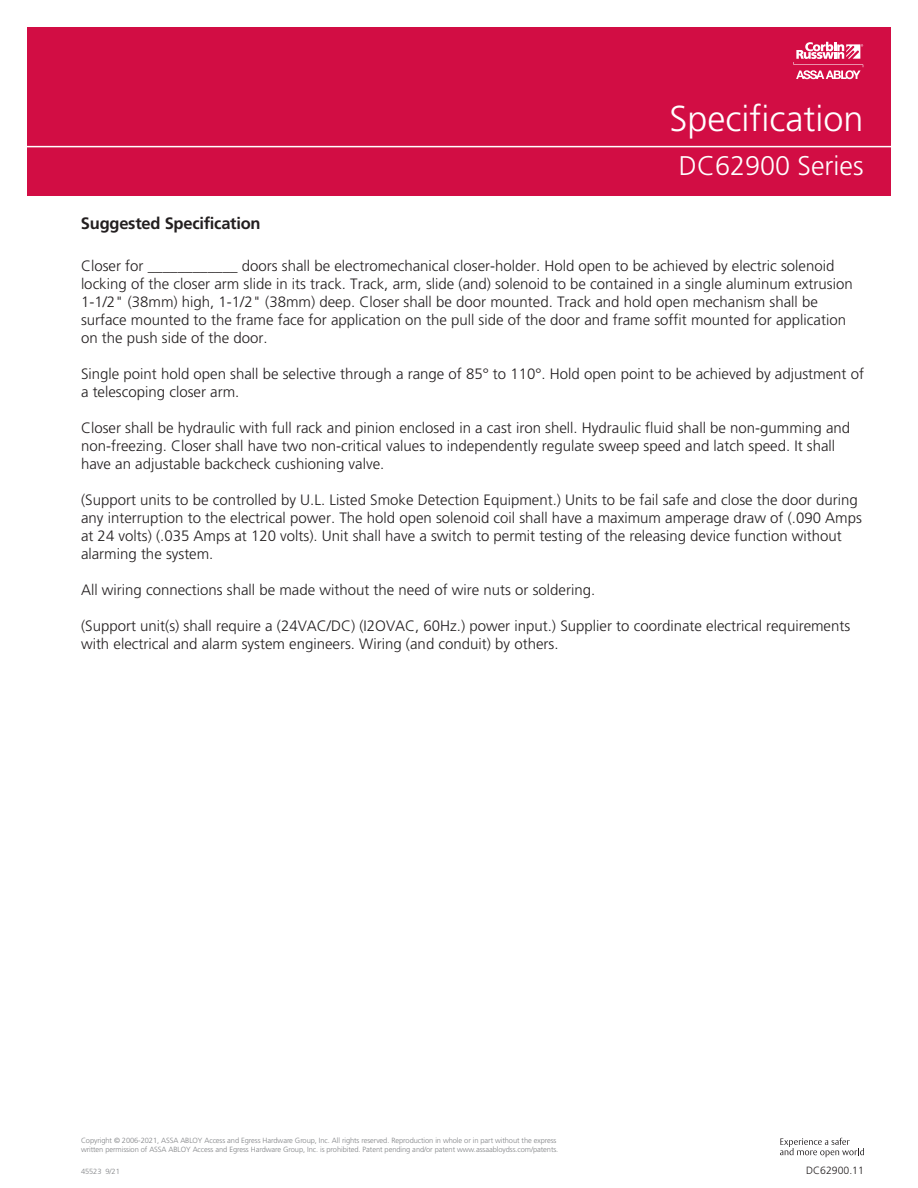
<style>
.page{position:relative;width:918px;height:1188px;background:#fff}
.page>*{position:absolute;margin:0;border:0;box-sizing:border-box;transform-origin:0 0}
.t1{font:300 36px "Frutiger LT Pro";color:#fff}
.t2{font:300 27px "Frutiger LT Pro";color:#fff}
.Head{font:700 16.5px "Frutiger LT Pro";letter-spacing:-.015em;color:#231f20}
.Body_Text{font:300 15px/18px "Frutiger LT Pro";color:#231f20}
.t3{font:300 10.5px "Frutiger LT Pro";color:#231f20}
.t4{font:300 7.5px/9px "Frutiger LT Pro";letter-spacing:-.01em;color:#808285}
</style>
<div class="page">
<svg style="left:780px;top:1138px;width:84px;height:19px"></svg>
<div style="left:27px;top:27px;width:864px;height:169px;background:#d20d44"></div>
<hr style="left:7px;top:146px;width:896px;height:1px;background:#fff">
<svg style="left:793px;top:42px;width:70px;height:37px"></svg>
<p class="Head" style="left:81px;top:213px;width:181px">Suggested Specification</p>
<p class="t1" style="left:670px;top:98px;width:195px">Specification</p>
<p class="t2" style="left:679px;top:149px;width:186px">DC62900 Series</p>
<p class="Body_Text" style="left:81px;top:257px;width:773px">Closer for ____________ doors shall be electromechanical closer-holder. Hold open to be achieved by electric solenoid locking of the closer arm slide in its track. Track, arm, slide (and) solenoid to be contained in a single aluminum extrusion 1-1/2" (38mm) high, 1-1/2" (38mm) deep. Closer shall be door mounted. Track and hold open mechanism shall be surface mounted to the frame face for application on the pull side of the door and frame soffit mounted for application on the push side of the door.</p>
<p class="Body_Text" style="left:81px;top:365px;width:785px">Single point hold open shall be selective through a range of 85° to 110°. Hold open point to be achieved by adjustment of a telescoping closer arm.</p>
<p class="Body_Text" style="left:81px;top:419px;width:771px">Closer shall be hydraulic with full rack and pinion enclosed in a cast iron shell. Hydraulic fluid shall be non-gumming and non-freezing. Closer shall have two non-critical values to independently regulate sweep speed and latch speed. It shall have an adjustable backcheck cushioning valve.</p>
<p class="Body_Text" style="left:81px;top:491px;width:782px">(Support units to be controlled by U.L. Listed Smoke Detection Equipment.) Units to be fail safe and close the door during any interruption to the electrical power. The hold open solenoid coil shall have a maximum amperage draw of (.090 Amps at 24 volts) (.035 Amps at 120 volts). Unit shall have a switch to permit testing of the releasing device function without alarming the system.</p>
<p class="Body_Text" style="left:81px;top:581px;width:516px">All wiring connections shall be made without the need of wire nuts or soldering.</p>
<p class="Body_Text" style="left:81px;top:617px;width:771px">(Support unit(s) shall require a (24VAC/DC) (I2OVAC, 60Hz.) power input.) Supplier to coordinate electrical requirements with electrical and alarm system engineers. Wiring (and conduit) by others.</p>
<p class="t4" style="left:81px;top:1136px;width:479px">Copyright © 2006-2021, ASSA ABLOY Access and Egress Hardware Group, Inc. All rights reserved. Reproduction in whole or in part without the express written permission of ASSA ABLOY Access and Egress Hardware Group, Inc. is prohibited. Patent pending and/or patent www.assaabloydss.com/patents.</p>
<p class="t4" style="left:81px;top:1167px;width:40px">45523 9/21</p>
<p class="t3" style="left:806px;top:1164px;width:59px">DC62900.11</p>
</div>
